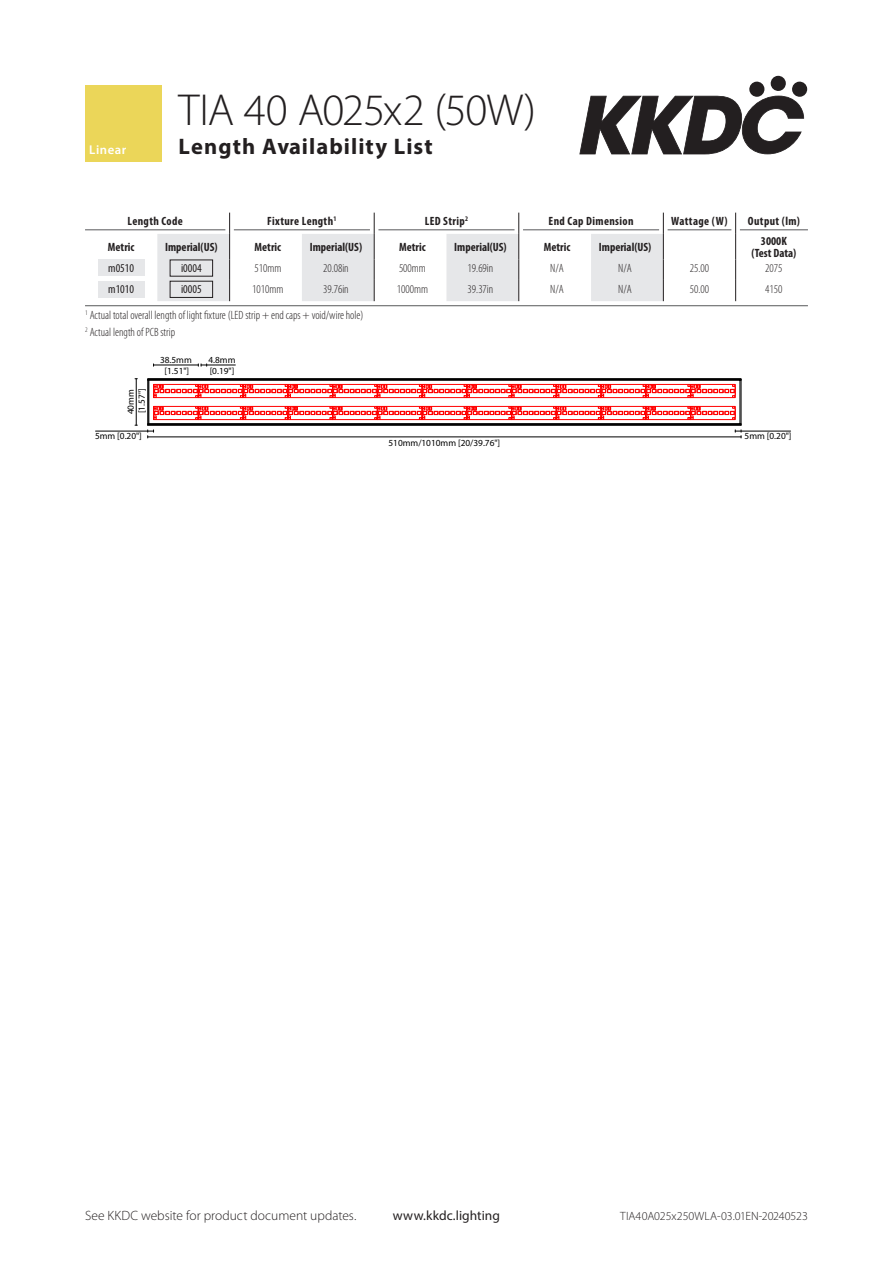
<style>
.page{position:relative;width:893px;height:1263px;background:#fff}
.page>*{position:absolute;margin:0;border:0;box-sizing:border-box;transform-origin:0 0}
.title_line1{font:300 45px "Myriad Pro";letter-spacing:-.025em;color:#231f20}
.title_line2{font:700 22.5px "Myriad Pro";letter-spacing:.045em;color:#231f20}
.t1{font:300 13.5px "Myriad Pro";color:#231f20}
.t2{font:13.5px "Myriad Pro";letter-spacing:.005em;color:#231f20}
.t3{font:600 12.75px "Myriad Pro";letter-spacing:.04em;color:#fff}
._2nd_line_headings{font:700 condensed 12px/12px "Myriad Pro";color:#231f20;text-align:center}
.table_body__cond{font:300 condensed 12px "Myriad Pro";color:#231f20}
.footnote_top_para__c{font:300 condensed 12px "Myriad Pro";color:#231f20}
.headings__cond{font:700 condensed 12px "Myriad Pro";letter-spacing:.03em;color:#231f20}
.t4{font:300 12px "Myriad Pro";letter-spacing:-.005em;color:#231f20}
.footnote_other_paras{font:300 condensed 12px "Myriad Pro";color:#231f20}
.shaded_table_para_ce{font:condensed 12px "Myriad Pro";color:#231f20}
.boxed___tinted{font:condensed 12px "Myriad Pro";color:#231f20}
.t5{font:9.3px/10.9px "Myriad Pro";color:#000}
</style>
<div class="page">
<svg style="left:579px;top:96px;width:225px;height:58px"></svg>
<svg style="left:749px;top:81px;width:16px;height:16px"></svg>
<div style="left:770px;top:76px;width:16px;height:15px;background:#231f20;border-radius:50%"></div>
<div style="left:792px;top:81px;width:15px;height:16px;background:#231f20;border-radius:50%"></div>
<div style="left:85px;top:85px;width:77px;height:77px;background:#ebd659"></div>
<svg style="left:735px;top:213px;width:1px;height:88px"></svg>
<svg style="left:157px;top:213px;width:507px;height:88px"></svg>
<hr style="left:85px;top:230px;width:140px;height:1px;background:#57585a">
<hr style="left:234px;top:230px;width:136px;height:1px;background:#57585a">
<hr style="left:378px;top:230px;width:136px;height:1px;background:#57585a">
<hr style="left:523px;top:230px;width:136px;height:1px;background:#57585a">
<hr style="left:668px;top:230px;width:63px;height:1px;background:#57585a">
<hr style="left:740px;top:230px;width:68px;height:1px;background:#57585a">
<div style="left:98px;top:260px;width:47px;height:16px;background:#e6e7e9"></div>
<div style="left:98px;top:281px;width:47px;height:16px;background:#e6e7e9"></div>
<div style="left:170px;top:281px;width:43px;height:17px;border:1px solid #231f20"></div>
<hr style="left:85px;top:305px;width:723px;height:1px;background:#57585a">
<div style="left:148px;top:380px;width:1px;height:44px;border:1px solid #000"></div>
<div style="left:148px;top:379px;width:593px;height:1px;border:1px solid #000"></div>
<svg style="left:147px;top:380px;width:595px;height:18px"></svg>
<hr style="left:136px;top:379px;width:1px;height:46px;background:#000">
<hr style="left:154px;top:365px;width:44px;height:1px;background:#000">
<hr style="left:201px;top:365px;width:34px;height:1px;background:#000">
<hr style="left:96px;top:431px;width:58px;height:1px;background:#000">
<svg style="left:147px;top:406px;width:595px;height:32px"></svg>
<hr style="left:735px;top:431px;width:56px;height:1px;background:#000">
<p class="t3" style="left:89px;top:142px;width:38px">Linear</p>
<p class="title_line1" style="left:179px;top:83px;width:359px">TIA 40 A025x2 (50W)</p>
<p class="title_line2" style="left:179px;top:132px;width:256px">Length Availability List</p>
<p class="headings__cond" style="left:128px;top:214px;width:57px">Length Code</p>
<p class="headings__cond" style="left:267px;top:214px;width:71px">Fixture Length<sup>1</sup></p>
<p class="headings__cond" style="left:425px;top:214px;width:45px">LED Strip<sup>2</sup></p>
<p class="headings__cond" style="left:549px;top:214px;width:86px">End Cap Dimension</p>
<p class="headings__cond" style="left:671px;top:214px;width:58px">Wattage (W)</p>
<p class="headings__cond" style="left:748px;top:214px;width:54px">Output (lm)</p>
<p class="_2nd_line_headings" style="left:108px;top:241px;width:28px">Metric</p>
<p class="_2nd_line_headings" style="left:165px;top:241px;width:54px">Imperial(US)</p>
<p class="_2nd_line_headings" style="left:255px;top:241px;width:28px">Metric</p>
<p class="_2nd_line_headings" style="left:310px;top:241px;width:54px">Imperial(US)</p>
<p class="_2nd_line_headings" style="left:399px;top:241px;width:28px">Metric</p>
<p class="_2nd_line_headings" style="left:454px;top:241px;width:54px">Imperial(US)</p>
<p class="_2nd_line_headings" style="left:544px;top:241px;width:28px">Metric</p>
<p class="_2nd_line_headings" style="left:599px;top:241px;width:54px">Imperial(US)</p>
<p class="_2nd_line_headings" style="left:751px;top:235px;width:46px">3000K (Test Data)</p>
<p class="shaded_table_para_ce" style="left:108px;top:261px;width:27px">m0510</p>
<p class="boxed___tinted" style="left:181px;top:261px;width:22px">i0004</p>
<p class="table_body__cond" style="left:254px;top:262px;width:28px">510mm</p>
<p class="table_body__cond" style="left:323px;top:262px;width:27px">20.08in</p>
<p class="table_body__cond" style="left:399px;top:262px;width:28px">500mm</p>
<p class="table_body__cond" style="left:468px;top:262px;width:27px">19.69in</p>
<p class="table_body__cond" style="left:550px;top:262px;width:15px">N/A</p>
<p class="table_body__cond" style="left:618px;top:262px;width:15px">N/A</p>
<p class="table_body__cond" style="left:690px;top:262px;width:21px">25.00</p>
<p class="table_body__cond" style="left:765px;top:262px;width:19px">2075</p>
<p class="shaded_table_para_ce" style="left:108px;top:282px;width:27px">m1010</p>
<p class="boxed___tinted" style="left:181px;top:282px;width:22px">i0005</p>
<p class="table_body__cond" style="left:252px;top:283px;width:33px">1010mm</p>
<p class="table_body__cond" style="left:323px;top:283px;width:27px">39.76in</p>
<p class="table_body__cond" style="left:397px;top:283px;width:33px">1000mm</p>
<p class="table_body__cond" style="left:468px;top:283px;width:27px">39.37in</p>
<p class="table_body__cond" style="left:550px;top:283px;width:15px">N/A</p>
<p class="table_body__cond" style="left:618px;top:283px;width:15px">N/A</p>
<p class="table_body__cond" style="left:690px;top:283px;width:21px">50.00</p>
<p class="table_body__cond" style="left:765px;top:283px;width:19px">4150</p>
<p class="footnote_top_para__c" style="left:85px;top:308px;width:280px"><sup>1</sup> Actual total overall length of light fixture (LED strip + end caps + void/wire hole)</p>
<p class="footnote_other_paras" style="left:85px;top:325px;width:92px"><sup>2</sup> Actual length of PCB strip</p>
<p class="t5" style="left:125px;top:414px;width:27px;rotate:-90deg">40mm [1.57"]</p>
<p class="t5" style="left:160px;top:354px;width:33px;text-align:center">38.5mm [1.51"]</p>
<p class="t5" style="left:209px;top:354px;width:28px;line-height:11.7px">4.8mm [0.19"]</p>
<p class="t5" style="left:95px;top:430px;width:48px">5mm [0.20"]</p>
<p class="t5" style="left:745px;top:430px;width:48px">5mm [0.20"]</p>
<p class="t5" style="left:388px;top:437px;width:113px">510mm/1010mm [20/39.76"]</p>
<p class="t1" style="left:85px;top:1208px;width:273px">See KKDC website for product document updates.</p>
<p class="t2" style="left:393px;top:1207px;width:109px">www.kkdc.lighting</p>
<p class="t4" style="left:620px;top:1209px;width:189px">TIA40A025x250WLA-03.01EN-20240523</p>
</div>
